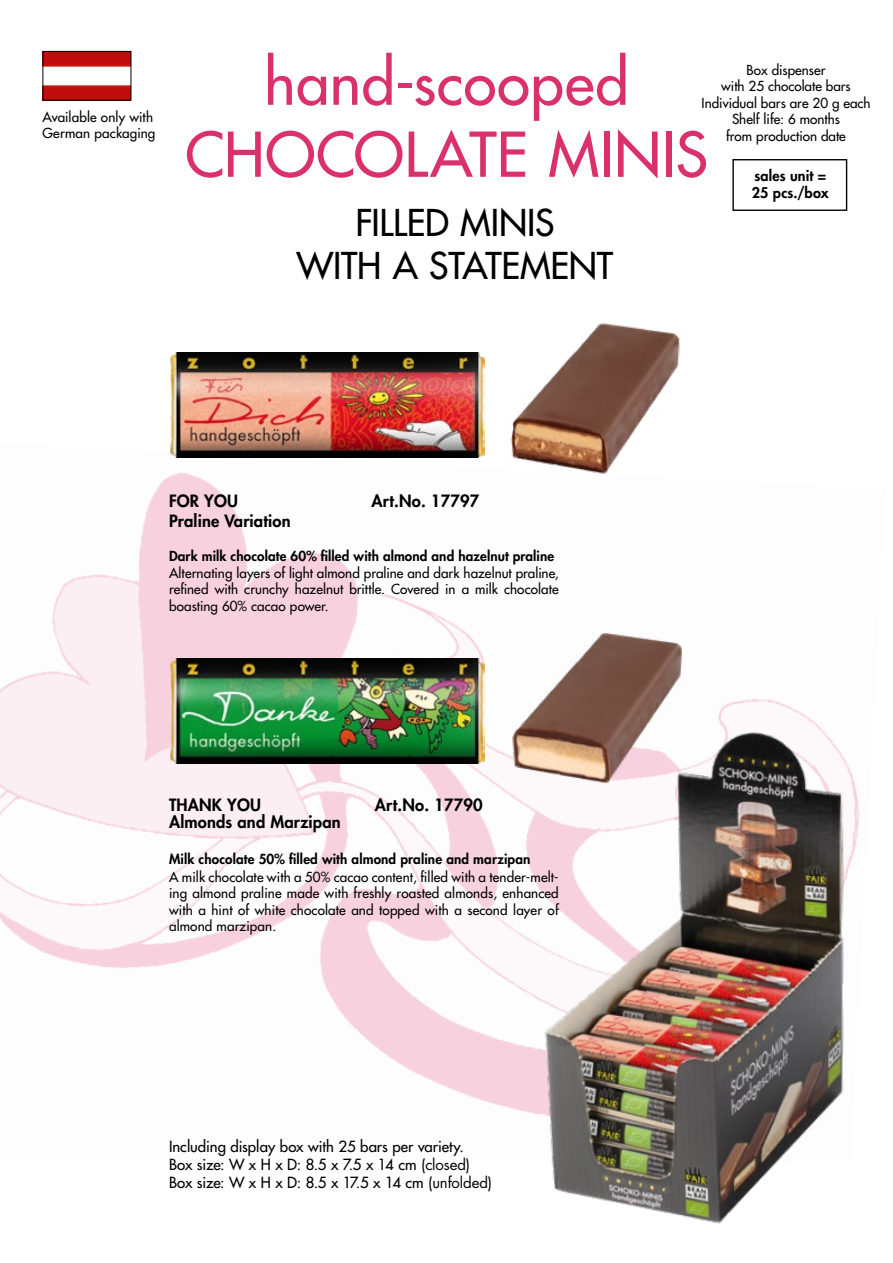
<style>
.page{position:relative;width:893px;height:1263px;background:#fff}
.page>*{position:absolute;margin:0;border:0;box-sizing:border-box;transform-origin:0 0}
.t1{font:500 60px/72px "Futura Std";letter-spacing:.01em;color:#da306c;text-align:center}
.t2{font:500 36px/43.2px "Futura Std";letter-spacing:-.01em;color:#000;text-align:center}
.t3{font:800 16.5px "Futura Std";letter-spacing:.01em;color:#000}
.t4{font:500 15px/18px "Futura Std";letter-spacing:-.005em;color:#000}
.t5{font:800 14.4px/17.2px "Futura Std";letter-spacing:.005em;color:#000}
.t6{font:500 13.5px/16.5px "Futura Std";color:#000;text-align:justify}
.t7{font:800 13.5px "Futura Std";letter-spacing:.01em;color:#000}
.s1{font-weight:400}
</style>
<div class="page">
<img style="left:0;top:443px;width:485px;height:630px">
<img style="left:559px;top:633px;width:123px;height:48px">
<img style="left:510px;top:323px;width:170px;height:151px">
<img style="left:169px;top:352px;width:315px;height:106px">
<img style="left:169px;top:658px;width:315px;height:106px">
<img style="left:416px;top:681px;width:443px;height:543px">
<div style="left:732px;top:159px;width:115px;height:52px;border:1px solid #000"></div>
<img style="left:45px;top:53px;width:84px;height:46px">
<div style="left:43px;top:51px;width:88px;height:50px;border:1px solid #000"></div>
<p class="t6" style="left:43px;top:109px;width:114px">Available only with<br>German packaging</p>
<h1 class="t1" style="left:185px;top:47px;width:524px">hand-scooped<br>CHOCOLATE MINIS</h1>
<p class="t6" style="left:702px;top:62px;width:170px;text-align:center">Box dispenser<br>with 25 chocolate bars<br>Individual bars are 20 g each<br>Shelf life: 6 months<br>from production date</p>
<p class="t5" style="left:752px;top:167px;width:78px">sales unit =<br>25 pcs./box</p>
<h2 class="t2" style="left:297px;top:201px;width:318px">FILLED MINIS<br>WITH A STATEMENT</h2>
<p class="t3" style="left:169px;top:490px;width:70px">FOR YOU</p>
<p class="t3" style="left:371px;top:490px;width:109px">Art.No. 17797</p>
<p class="t3" style="left:169px;top:510px;width:123px">Praline Variation</p>
<p class="t7" style="left:169px;top:548px;width:387px">Dark milk chocolate 60% filled with almond and hazelnut praline</p>
<p class="t6" style="left:169px;top:564px;width:391px">Alternating layers of light almond praline and dark hazelnut praline, refined with crunchy hazelnut brittle. Covered in a milk chocolate boasting 60% cacao power.</p>
<p class="t3" style="left:169px;top:794px;width:94px">THANK YOU</p>
<p class="t3" style="left:375px;top:794px;width:109px">Art.No. 17790</p>
<p class="t3" style="left:169px;top:811px;width:173px">Almonds and Marzipan</p>
<p class="t7" style="left:169px;top:850px;width:363px">Milk chocolate 50% filled with almond praline and marzipan</p>
<p class="t6" style="left:169px;top:868px;width:391px">A milk chocolate with a 50% cacao content, filled with a tender-melt&shy;ing almond praline made with freshly roasted almonds, enhanced with a hint of white chocolate and topped with a second layer of almond marzipan.</p>
<p class="t4" style="left:169px;top:1137px;width:325px">Including display box with 25 bars per variety.<br>Box size: W x H x D: 8.5 x 7.5 x 14 cm <span class="s1">(closed)<br></span>Box size: W x H x D: 8.5 x 17.5 x 14 cm <span class="s1">(unfolded)</span></p>
</div>
